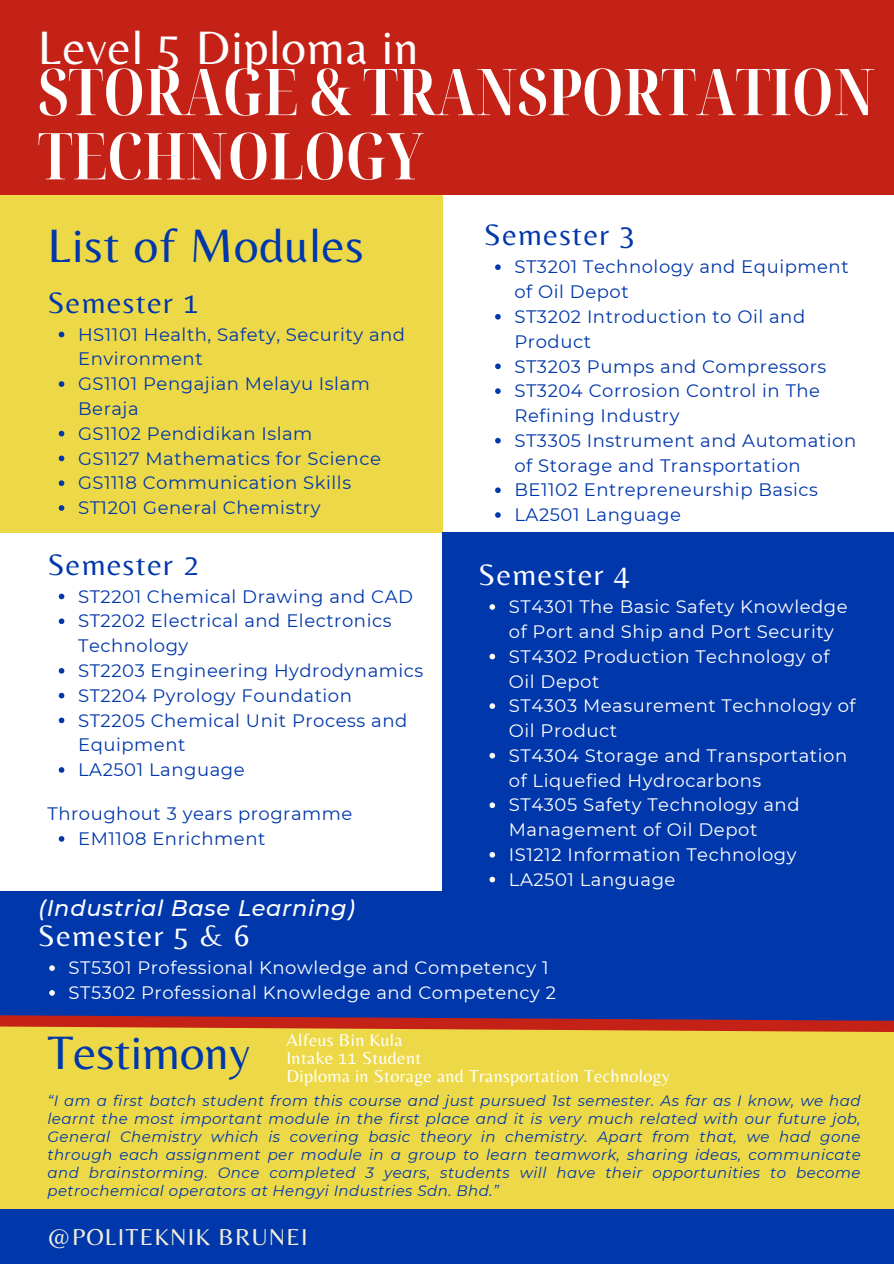
<style>
.page{position:relative;width:894px;height:1264px;background:#fff}
.page>*{position:absolute;margin:0;border:0;box-sizing:border-box;transform-origin:0 0}
.t1{font:700 extra-condensed 64.5px/64.2px "Noto Serif Display";color:#fff}
.t2{font:48.75px "Belleza";letter-spacing:.02em;color:#fff}
.t3{font:48.75px "Belleza";letter-spacing:.02em;color:#0037aa}
.t4{font:48.75px "Belleza";color:#0037aa}
.t5{font:30.75px "Belleza";letter-spacing:.045em;color:#0037aa}
.t6{font:30.75px "Belleza";letter-spacing:.045em;color:#fff}
.t7{font:24px "Belleza";letter-spacing:.05em;color:#f2eddb}
.t8{font:italic 500 22.5px "Montserrat";letter-spacing:.03em;color:#fff}
.t9{font:18px/24.8px "Montserrat";letter-spacing:.03em;color:#0037aa}
.t10{font:18px/24.8px "Montserrat";letter-spacing:.03em;color:#fff}
.t11{font:18px "Belleza";letter-spacing:.02em;color:#fff}
.t12{font:italic 15px/18px "Montserrat";letter-spacing:.03em;color:#0037aa;text-align:justify}
</style>
<div class="page">
<div style="left:0;top:0;width:442px;height:533px;background:#edd947"></div>
<div style="left:443px;top:533px;width:450px;height:491px;background:#0037aa"></div>
<div style="left:0;top:0;width:893px;height:195px;background:#c42217"></div>
<div style="left:0;top:890px;width:443px;height:133px;background:#0037aa"></div>
<div style="left:0;top:1023px;width:893px;height:186px;background:#edd947"></div>
<svg style="left:0;top:1015px;width:893px;height:17px"></svg>
<div style="left:0;top:1209px;width:893px;height:54px;background:#0037aa"></div>
<svg style="left:59px;top:332px;width:5px;height:5px"></svg>
<svg style="left:59px;top:381px;width:5px;height:6px"></svg>
<svg style="left:59px;top:431px;width:5px;height:5px"></svg>
<svg style="left:59px;top:455px;width:5px;height:6px"></svg>
<svg style="left:59px;top:480px;width:5px;height:6px"></svg>
<svg style="left:59px;top:505px;width:5px;height:6px"></svg>
<svg style="left:59px;top:593px;width:5px;height:6px"></svg>
<svg style="left:59px;top:618px;width:5px;height:6px"></svg>
<svg style="left:59px;top:668px;width:5px;height:5px"></svg>
<svg style="left:59px;top:692px;width:5px;height:6px"></svg>
<svg style="left:59px;top:717px;width:5px;height:6px"></svg>
<svg style="left:59px;top:767px;width:5px;height:5px"></svg>
<svg style="left:495px;top:264px;width:5px;height:6px"></svg>
<svg style="left:495px;top:314px;width:5px;height:5px"></svg>
<svg style="left:495px;top:363px;width:5px;height:6px"></svg>
<svg style="left:495px;top:388px;width:5px;height:6px"></svg>
<svg style="left:495px;top:438px;width:5px;height:5px"></svg>
<svg style="left:495px;top:487px;width:5px;height:6px"></svg>
<svg style="left:495px;top:512px;width:5px;height:6px"></svg>
<svg style="left:489px;top:604px;width:6px;height:5px"></svg>
<svg style="left:489px;top:653px;width:6px;height:6px"></svg>
<svg style="left:489px;top:703px;width:6px;height:6px"></svg>
<svg style="left:489px;top:752px;width:6px;height:6px"></svg>
<svg style="left:489px;top:802px;width:6px;height:6px"></svg>
<svg style="left:489px;top:852px;width:6px;height:5px"></svg>
<svg style="left:489px;top:876px;width:6px;height:6px"></svg>
<svg style="left:59px;top:836px;width:5px;height:5px"></svg>
<svg style="left:49px;top:965px;width:6px;height:5px"></svg>
<svg style="left:49px;top:990px;width:6px;height:5px"></svg>
<p class="t2" style="left:38px;top:19px;width:382px">Level 5 Diploma in</p>
<p class="t1" style="left:38px;top:58px;width:838px">STORAGE &amp; TRANSPORTATION<br>TECHNOLOGY</p>
<p class="t3" style="left:47px;top:216px;width:318px">List of Modules</p>
<p class="t5" style="left:47px;top:284px;width:153px">Semester 1</p>
<p class="t9" style="left:78px;top:322px;width:328px">HS1101 Health, Safety, Security and<br>Environment</p>
<p class="t9" style="left:78px;top:371px;width:293px">GS1101 Pengajian Melayu Islam<br>Beraja</p>
<p class="t9" style="left:78px;top:421px;width:236px">GS1102 Pendidikan Islam</p>
<p class="t9" style="left:78px;top:446px;width:304px">GS1127 Mathematics for Science</p>
<p class="t9" style="left:78px;top:470px;width:274px">GS1118 Communication Skills</p>
<p class="t9" style="left:78px;top:495px;width:244px">ST1201 General Chemistry</p>
<p class="t5" style="left:47px;top:546px;width:153px">Semester 2</p>
<p class="t9" style="left:78px;top:584px;width:336px">ST2201 Chemical Drawing and CAD</p>
<p class="t9" style="left:78px;top:608px;width:315px">ST2202 Electrical and Electronics<br>Technology</p>
<p class="t9" style="left:78px;top:658px;width:347px">ST2203 Engineering Hydrodynamics</p>
<p class="t9" style="left:78px;top:683px;width:275px">ST2204 Pyrology Foundation</p>
<p class="t9" style="left:78px;top:707px;width:331px">ST2205 Chemical Unit Process and<br>Equipment</p>
<p class="t9" style="left:78px;top:757px;width:168px">LA2501 Language</p>
<p class="t9" style="left:47px;top:801px;width:306px">Throughout 3 years programme</p>
<p class="t9" style="left:78px;top:826px;width:189px">EM1108 Enrichment</p>
<p class="t8" style="left:38px;top:894px;width:318px">(Industrial Base Learning)</p>
<p class="t5" style="left:483px;top:217px;width:153px">Semester 3</p>
<p class="t9" style="left:514px;top:254px;width:335px">ST3201 Technology and Equipment of Oil Depot</p>
<p class="t9" style="left:514px;top:304px;width:292px">ST3202 Introduction to Oil and<br>Product</p>
<p class="t9" style="left:514px;top:354px;width:313px">ST3203 Pumps and Compressors</p>
<p class="t9" style="left:514px;top:378px;width:307px">ST3204 Corrosion Control in The<br>Refining Industry</p>
<p class="t9" style="left:514px;top:428px;width:343px">ST3305 Instrument and Automation of Storage and Transportation</p>
<p class="t9" style="left:514px;top:477px;width:305px">BE1102 Entrepreneurship Basics</p>
<p class="t9" style="left:514px;top:502px;width:168px">LA2501 Language</p>
<p class="t6" style="left:478px;top:556px;width:153px">Semester 4</p>
<p class="t10" style="left:508px;top:594px;width:340px">ST4301 The Basic Safety Knowledge of Port and Ship and Port Security</p>
<p class="t10" style="left:508px;top:644px;width:322px">ST4302 Production Technology of<br>Oil Depot</p>
<p class="t10" style="left:508px;top:693px;width:348px">ST4303 Measurement Technology of<br>Oil Product</p>
<p class="t10" style="left:508px;top:743px;width:340px">ST4304 Storage and Transportation of Liquefied Hydrocarbons</p>
<p class="t10" style="left:508px;top:792px;width:292px">ST4305 Safety Technology and<br>Management of Oil Depot</p>
<p class="t10" style="left:508px;top:842px;width:289px">IS1212 Information Technology</p>
<p class="t10" style="left:508px;top:867px;width:168px">LA2501 Language</p>
<p class="t6" style="left:38px;top:917px;width:213px">Semester 5 &amp; 6</p>
<p class="t10" style="left:69px;top:955px;width:481px">ST5301 Professional Knowledge and Competency 1</p>
<p class="t10" style="left:69px;top:980px;width:489px">ST5302 Professional Knowledge and Competency 2</p>
<p class="t4" style="left:47px;top:1023px;width:204px">Testimony</p>
<p class="t11" style="left:286px;top:1028px;width:118px">Alfeus Bin Kula</p>
<p class="t11" style="left:286px;top:1047px;width:136px">Intake 11 Student</p>
<p class="t11" style="left:286px;top:1065px;width:385px">Diploma in Storage and Transportation Technology</p>
<p class="t12" style="left:47px;top:1091px;width:814px">“I am a first batch student from this course and just pursued 1st semester. As far as I know, we had learnt the most important module in the first place and it is very much related with our future job, General Chemistry which is covering basic theory in chemistry. Apart from that, we had gone through each assignment per module in a group to learn teamwork, sharing ideas, communicate and brainstorming. Once completed 3 years, students will have their opportunities to become petrochemical operators at Hengyi Industries Sdn. Bhd.”</p>
<p class="t7" style="left:47px;top:1222px;width:262px">@POLITEKNIK BRUNEI</p>
</div>
